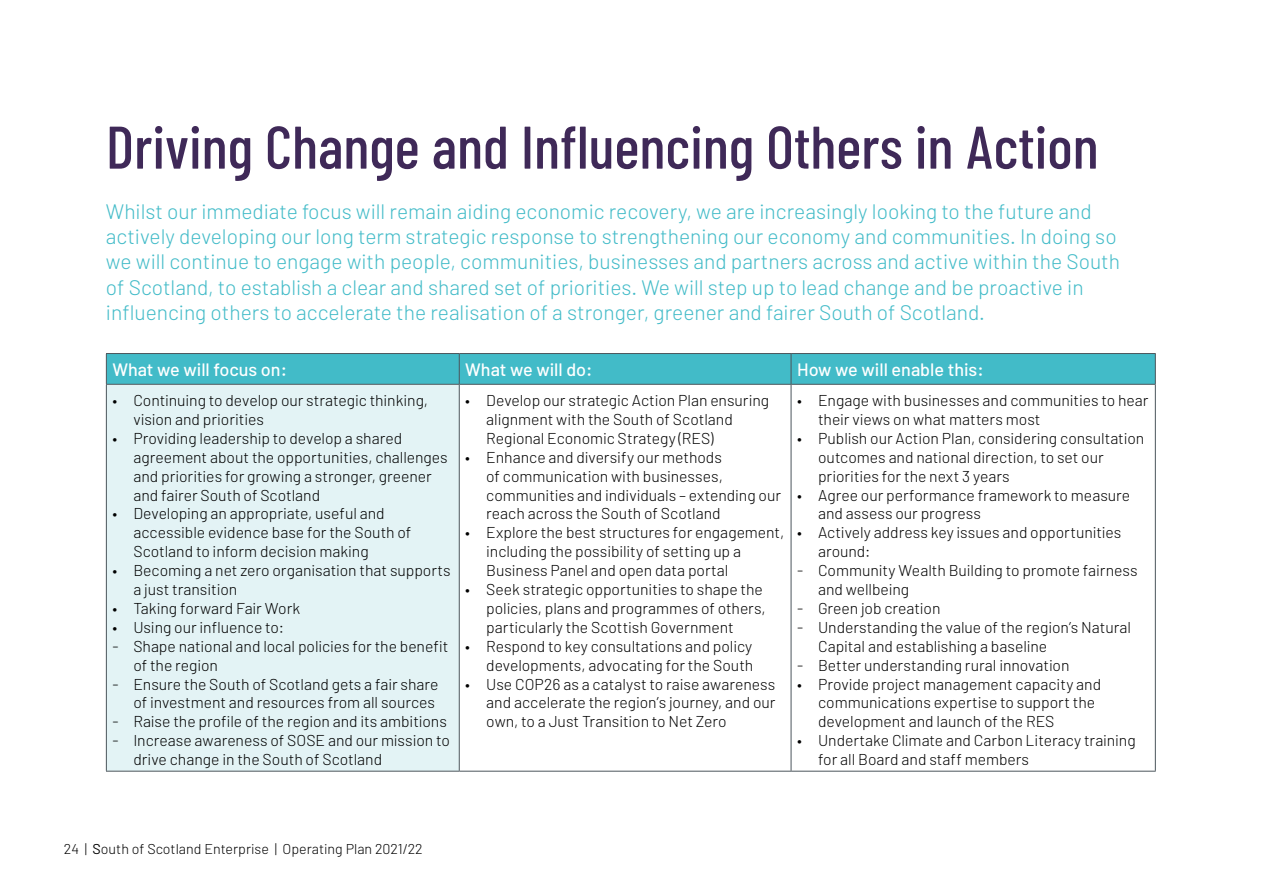
<style>
.page{position:relative;width:1263px;height:893px;background:#fff}
.page>*{position:absolute;margin:0;border:0;box-sizing:border-box;transform-origin:0 0}
.t1{font:500 60px "Barlow Condensed";color:#3f2958}
.t2{font:300 21px/25.2px "Barlow";color:#42bbc8}
.t3{font:500 18px "Barlow";color:#fff}
.t4{font:300 15.75px/18.9px "Barlow";color:#000}
.t5{font:300 14.25px "Barlow";color:#000}
.s1{font-weight:400}
</style>
<div class="page">
<div style="left:107px;top:354px;width:1048px;height:30px;background:#42bbc8"></div>
<div style="left:106px;top:384px;width:353px;height:387px;background:#e3f3f5"></div>
<hr style="left:106px;top:353px;width:353px;height:1px;background:#4c565c">
<hr style="left:106px;top:354px;width:1px;height:30px;background:#4c565c">
<hr style="left:459px;top:353px;width:332px;height:1px;background:#4c565c">
<hr style="left:459px;top:354px;width:1px;height:30px;background:#4c565c">
<hr style="left:791px;top:353px;width:365px;height:1px;background:#4c565c">
<hr style="left:791px;top:354px;width:1px;height:30px;background:#4c565c">
<hr style="left:1155px;top:354px;width:1px;height:30px;background:#4c565c">
<hr style="left:106px;top:384px;width:353px;height:1px;background:#4c565c">
<hr style="left:106px;top:385px;width:1px;height:386px;background:#4c565c">
<hr style="left:459px;top:384px;width:332px;height:1px;background:#4c565c">
<hr style="left:459px;top:385px;width:1px;height:386px;background:#4c565c">
<hr style="left:791px;top:384px;width:365px;height:1px;background:#4c565c">
<hr style="left:791px;top:385px;width:1px;height:386px;background:#4c565c">
<hr style="left:1155px;top:385px;width:1px;height:386px;background:#4c565c">
<hr style="left:106px;top:771px;width:353px;height:1px;background:#4c565c">
<hr style="left:459px;top:771px;width:332px;height:1px;background:#4c565c">
<hr style="left:791px;top:771px;width:365px;height:1px;background:#4c565c">
<h1 class="t1" style="left:106px;top:110px;width:994px">Driving Change and Influencing Others in Action</h1>
<p class="t2" style="left:106px;top:198px;width:1016px">Whilst our immediate focus will remain aiding economic recovery, we are increasingly looking to the future and actively developing our long term strategic response to strengthening our economy and communities. In doing so we will continue to engage with people, communities, businesses and partners across and active within the South of Scotland, to establish a clear and shared set of priorities. We will step up to lead change and be proactive in influencing others to accelerate the realisation of a stronger, greener and fairer South of Scotland.</p>
<p class="t3" style="left:112px;top:358px;width:176px">What we will focus on:</p>
<p class="t3" style="left:465px;top:358px;width:129px">What we will do:</p>
<p class="t3" style="left:797px;top:358px;width:188px">How we will enable this:</p>
<p class="t4" style="left:133px;top:390px;width:296px;text-indent:-21px">• Continuing to develop our strategic thinking, vision and priorities</p>
<p class="t4" style="left:133px;top:428px;width:316px;text-indent:-21px">• Providing leadership to develop a shared agreement about the opportunities, challenges and priorities for growing a stronger, greener and fairer South of Scotland</p>
<p class="t4" style="left:133px;top:504px;width:280px;text-indent:-21px">• Developing an appropriate, useful and accessible evidence base for the South of<br>Scotland to inform decision making</p>
<p class="t4" style="left:133px;top:561px;width:319px;text-indent:-21px">• Becoming a net zero organisation that supports a just transition</p>
<p class="t4" style="left:112px;top:598px;width:189px">• Taking forward Fair Work</p>
<p class="t4" style="left:112px;top:617px;width:173px">• Using our influence to:</p>
<p class="t4" style="left:133px;top:636px;width:317px;text-indent:-21px">- Shape national and local policies for the benefit of the region</p>
<p class="t4" style="left:112px;top:674px;width:328px;text-align:right">- Ensure the South of Scotland gets a fair share of investment and resources from all sources</p>
<p class="t4" style="left:112px;top:712px;width:336px">- Raise the profile of the region and its ambitions</p>
<p class="t4" style="left:133px;top:731px;width:318px;text-indent:-21px">- Increase awareness of SOSE and our mission to drive change in the South of Scotland</p>
<p class="t4" style="left:486px;top:390px;width:284px;text-indent:-21px">• Develop our strategic Action Plan ensuring alignment with the South of Scotland<br>Regional Economic Strategy (RES)</p>
<p class="t4" style="left:486px;top:447px;width:296px;text-indent:-21px">• Enhance and diversify our methods<br>of communication with businesses, communities and individuals – extending our reach across the South of Scotland</p>
<p class="t4" style="left:486px;top:523px;width:300px;text-indent:-21px">• Explore the best structures for engagement, including the possibility of setting up a<br>Business Panel and open data portal</p>
<p class="t4" style="left:486px;top:579px;width:281px;text-indent:-21px">• Seek strategic opportunities to shape the policies, plans and programmes of others, particularly the Scottish Government</p>
<p class="t4" style="left:465px;top:636px;width:290px;text-align:right">• Respond to key consultations and policy developments, advocating for the South</p>
<p class="t4" style="left:486px;top:674px;width:291px;text-align:justify;text-indent:-21px">• Use COP26 as a catalyst to raise awareness and accelerate the region’s journey, and our own, to a Just Transition to Net Zero</p>
<p class="t4" style="left:818px;top:390px;width:332px;text-indent:-21px">• Engage with businesses and communities to hear their views on what matters most</p>
<p class="t4" style="left:818px;top:428px;width:328px;text-indent:-21px">• Publish our Action Plan, considering consultation outcomes and national direction, to set our priorities for the next 3 years</p>
<p class="t4" style="left:818px;top:485px;width:314px;text-indent:-21px">• Agree our performance framework to measure and assess our progress</p>
<p class="t4" style="left:818px;top:523px;width:305px;text-indent:-21px">• Actively address key issues and opportunities around:</p>
<p class="t4" style="left:818px;top:561px;width:321px;text-indent:-21px">- Community Wealth Building to promote fairness and wellbeing</p>
<p class="t4" style="left:797px;top:598px;width:145px">- Green job creation</p>
<p class="t4" style="left:818px;top:617px;width:315px;text-indent:-21px">- Understanding the value of the region’s Natural<br>Capital and establishing a baseline</p>
<p class="t4" style="left:797px;top:655px;width:274px">- Better understanding rural innovation</p>
<p class="t4" style="left:818px;top:674px;width:285px;text-indent:-21px">• Provide project management capacity and communications expertise to support the development and launch of the RES</p>
<p class="t4" style="left:818px;top:731px;width:319px;text-indent:-21px">• Undertake Climate and Carbon Literacy training for all Board and staff members</p>
<p class="t5" style="left:64px;top:840px;width:360px">24 | <span class="s1">S</span>outh of Scotland Enterprise | Operating Plan 2021/22</p>
</div>
